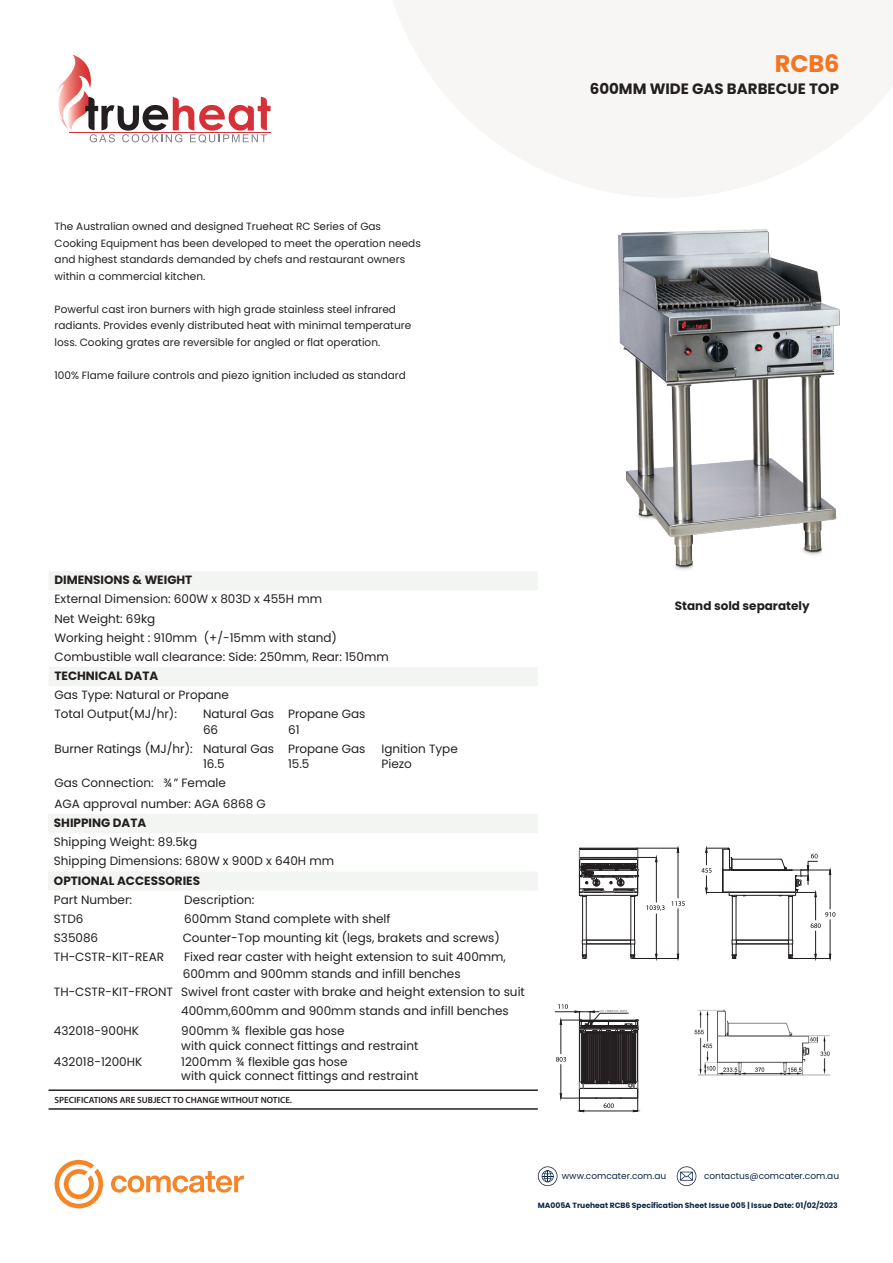
<style>
.page{position:relative;width:893px;height:1263px;background:#fff}
.page>*{position:absolute;margin:0;border:0;box-sizing:border-box;transform-origin:0 0}
.t1{font:700 24px "Poppins";color:#f47421}
.t2{font:700 15px "Poppins";color:#231f20}
.t3{font:12px/19.2px "Poppins";color:#231f20}
.t4{font:700 12px "Poppins";color:#231f20}
.t5{font:10.5px/16.5px "Poppins";color:#231f20}
.t6{font:600 9px "Myriad Pro";color:#231f20}
.t7{font:9px "Poppins";color:#0e2749}
.t8{font:700 7.65px "Poppins";color:#0e2749}
</style>
<div class="page">
<svg style="left:393px;top:0;width:500px;height:197px;fill:#f7f6f4"></svg>
<svg style="left:538px;top:1166px;width:19px;height:20px"></svg>
<svg style="left:677px;top:1166px;width:19px;height:20px"></svg>
<svg style="left:55px;top:1160px;width:189px;height:48px"></svg>
<hr style="left:49px;top:1089px;width:489px;height:2px;background:#231f20">
<hr style="left:49px;top:1108px;width:489px;height:2px;background:#231f20">
<svg style="left:56px;top:54px;width:215px;height:89px"></svg>
<img style="left:618px;top:229px;width:222px;height:341px">
<svg style="left:554px;top:845px;width:282px;height:268px"></svg>
<hr style="left:637px;top:848px;width:41px;height:1px;background:#231f20">
<hr style="left:633px;top:958px;width:45px;height:1px;background:#231f20">
<hr style="left:678px;top:852px;width:1px;height:46px;background:#231f20">
<hr style="left:678px;top:909px;width:1px;height:45px;background:#231f20">
<svg style="left:676px;top:847px;width:3px;height:6px"></svg>
<svg style="left:676px;top:953px;width:3px;height:6px"></svg>
<svg style="left:672px;top:901px;width:13px;height:5px"></svg>
<hr style="left:656px;top:862px;width:1px;height:40px;background:#231f20">
<hr style="left:656px;top:914px;width:1px;height:40px;background:#231f20">
<svg style="left:579px;top:847px;width:79px;height:50px"></svg>
<svg style="left:582px;top:940px;width:76px;height:19px"></svg>
<svg style="left:646px;top:905px;width:19px;height:6px"></svg>
<svg style="left:701px;top:847px;width:134px;height:112px"></svg>
<svg style="left:555px;top:1004px;width:84px;height:108px"></svg>
<img style="left:694px;top:1010px;width:137px;height:66px">
<svg style="left:49px;top:572px;width:489px;height:114px"></svg>
<svg style="left:48px;top:814px;width:490px;height:76px"></svg>
<p class="t5" style="left:55px;top:218px;width:368px">The Australian owned and designed Trueheat RC Series of Gas Cooking Equipment has been developed to meet the operation needs and highest standards demanded by chefs and restaurant owners within a commercial kitchen.</p>
<p class="t5" style="left:55px;top:301px;width:358px">Powerful cast iron burners with high grade stainless steel infrared radiants. Provides evenly distributed heat with minimal temperature loss. Cooking grates are reversible for angled or flat operation.</p>
<p class="t5" style="left:55px;top:367px;width:353px">100% Flame failure controls and piezo ignition included as standard</p>
<h1 class="t1" style="left:775px;top:50px;width:66px">RCB6</h1>
<p class="t2" style="left:590px;top:80px;width:251px">600MM WIDE GAS BARBECUE TOP</p>
<p class="t4" style="left:54px;top:573px;width:139px">DIMENSIONS &amp; WEIGHT</p>
<p class="t3" style="left:54px;top:590px;width:336px">External Dimension: 600W x 803D x 455H mm<br>Net Weight: 69kg<br>Working height : 910mm (+/-15mm with stand)<br>Combustible wall clearance: Side: 250mm, Rear: 150mm</p>
<p class="t4" style="left:54px;top:669px;width:105px">TECHNICAL DATA</p>
<p class="t3" style="left:54px;top:685px;width:176px">Gas Type: Natural or Propane<br>Total Output(MJ/hr):</p>
<p class="t3" style="left:203px;top:707px;width:164px;line-height:15.3px">Natural Gas Propane Gas<br>66</p>
<p class="t3" style="left:54px;top:720px;width:312px;text-indent:234px">61<br>Burner Ratings (MJ/hr): Natural Gas Propane Gas</p>
<p class="t3" style="left:381px;top:739px;width:78px">Ignition Type</p>
<p class="t3" style="left:203px;top:754px;width:23px">16.5</p>
<p class="t3" style="left:288px;top:754px;width:23px">15.5</p>
<p class="t3" style="left:381px;top:754px;width:32px">Piezo</p>
<p class="t3" style="left:54px;top:773px;width:213px;line-height:20.7px">Gas Connection: ¾ ” Female<br>AGA approval number: AGA 6868 G</p>
<p class="t4" style="left:54px;top:816px;width:94px">SHIPPING DATA</p>
<p class="t3" style="left:54px;top:832px;width:282px">Shipping Weight: 89.5kg<br>Shipping Dimensions: 680W x 900D x 640H mm</p>
<p class="t4" style="left:54px;top:873px;width:148px">OPTIONAL ACCESSORIES</p>
<p class="t3" style="left:54px;top:890px;width:80px">Part Number:</p>
<p class="t3" style="left:184px;top:890px;width:72px">Description:</p>
<p class="t3" style="left:54px;top:909px;width:31px">STD6</p>
<p class="t3" style="left:184px;top:909px;width:208px">600mm Stand complete with shelf</p>
<p class="t3" style="left:54px;top:928px;width:46px">S35086</p>
<p class="t3" style="left:183px;top:928px;width:319px">Counter-Top mounting kit (legs, brakets and screws)</p>
<p class="t3" style="left:54px;top:947px;width:112px">TH-CSTR-KIT-REAR</p>
<p class="t3" style="left:184px;top:947px;width:323px">Fixed rear caster with height extension to suit 400mm,</p>
<p class="t3" style="left:183px;top:964px;width:279px">600mm and 900mm stands and infill benches</p>
<p class="t3" style="left:54px;top:982px;width:473px">TH-CSTR-KIT-FRONT Swivel front caster with brake and height extension to suit</p>
<p class="t3" style="left:181px;top:1002px;width:329px">400mm,600mm and 900mm stands and infill benches</p>
<p class="t3" style="left:54px;top:1021px;width:87px">432018-900HK</p>
<p class="t3" style="left:181px;top:1023px;width:239px;line-height:15.3px">900mm ¾ flexible gas hose<br>with quick connect fittings and restraint</p>
<p class="t3" style="left:54px;top:1052px;width:90px">432018-1200HK</p>
<p class="t3" style="left:181px;top:1055px;width:239px;line-height:13.8px">1200mm ¾ flexible gas hose<br>with quick connect fittings and restraint</p>
<p class="t6" style="left:54px;top:1094px;width:239px">SPECIFICATIONS ARE SUBJECT TO CHANGE WITHOUT NOTICE.</p>
<p class="t4" style="left:675px;top:599px;width:136px">Stand sold separately</p>
<p class="t7" style="left:562px;top:1171px;width:106px">www.comcater.com.au</p>
<p class="t7" style="left:704px;top:1171px;width:137px">contactus@comcater.com.au</p>
<p class="t8" style="left:538px;top:1201px;width:302px">MA005A Trueheat RCB6 Specification Sheet Issue 005 | Issue Date: 01/02/2023</p>
</div>
